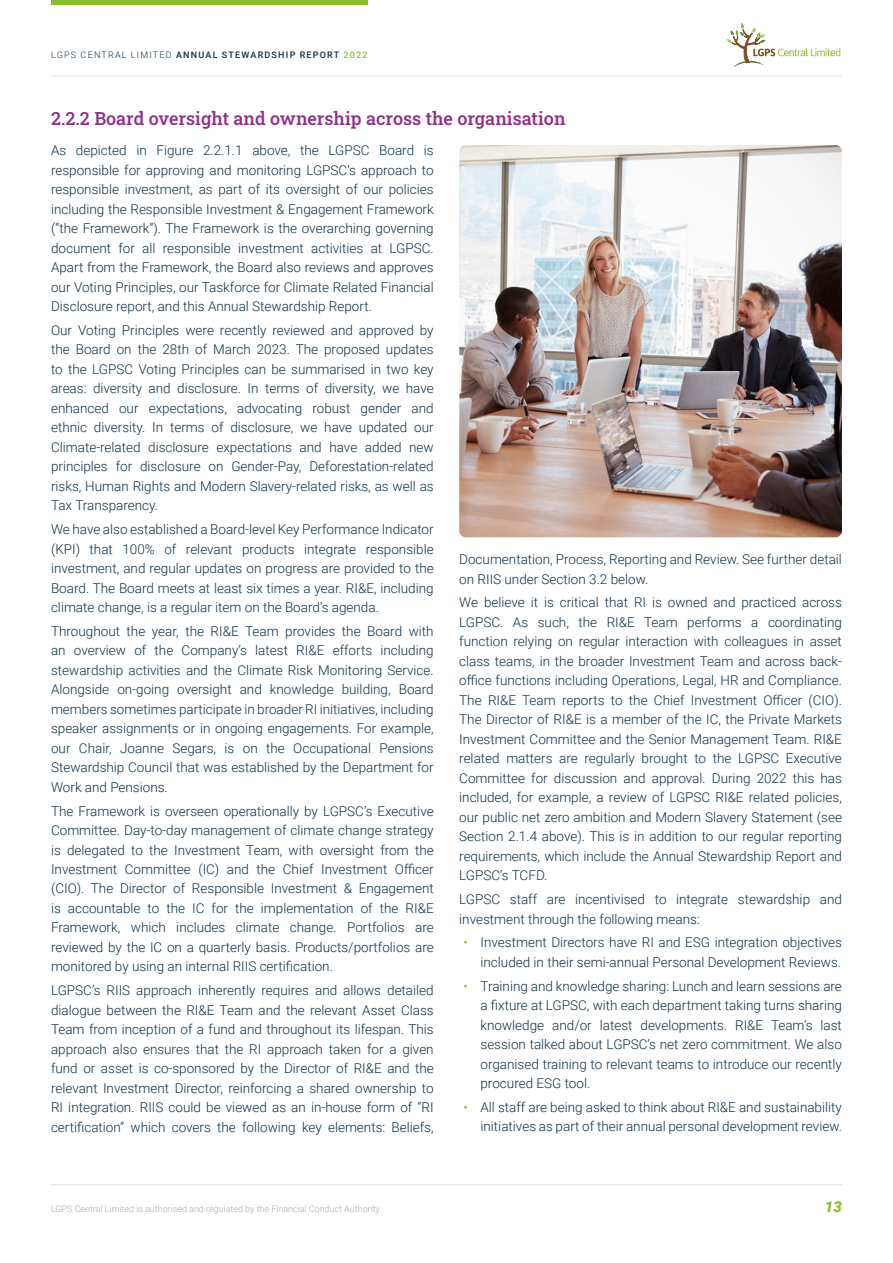
<style>
.page{position:relative;width:893px;height:1263px;background:#fff}
.page>*{position:absolute;margin:0;border:0;box-sizing:border-box;transform-origin:0 0}
.t1{font:500 18px "Roboto Slab";color:#8e2e88}
.t2{font:italic 900 15px "Roboto";color:#8bbc2b}
.t3{font:300 13.5px/19.5px "Roboto";color:#0d3047;text-align:justify}
.t4{font:300 9px "Roboto";color:#9eacb5}
.t5{font:500 9px "Roboto";letter-spacing:.135em;color:#0d3047}
.s1{font-weight:300}
.s2{color:#8bbc2b}
</style>
<div class="page">
<img style="left:459px;top:145px;width:383px;height:392px">
<hr style="left:51px;top:1184px;width:791px;height:1px;background:#dde2e5">
<hr style="left:51px;top:76px;width:791px;height:1px;background:#dde2e5">
<svg style="left:727px;top:23px;width:113px;height:44px"></svg>
<div style="left:51px;top:0;width:316px;height:5px;background:#8bbc2b"></div>
<p class="t5" style="left:51px;top:48px;width:318px"><span class="s1">LGPS CENTRAL LIMITED</span> ANNUAL STEWARDSHIP REPORT <span class="s2">2022</span></p>
<h1 class="t1" style="left:51px;top:106px;width:516px">2.2.2 Board oversight and ownership across the organisation</h1>
<p class="t3" style="left:51px;top:140px;width:384px">As depicted in Figure 2.2.1.1 above, the LGPSC Board is responsible for approving and monitoring LGPSC’s approach to responsible investment, as part of its oversight of our policies including the Responsible Investment &amp; Engagement Framework (“the Framework”). The Framework is the overarching governing document for all responsible investment activities at LGPSC.<br>Apart from the Framework, the Board also reviews and approves our Voting Principles, our Taskforce for Climate Related Financial Disclosure report, and this Annual Stewardship Report.</p>
<p class="t3" style="left:51px;top:320px;width:384px">Our Voting Principles were recently reviewed and approved by the Board on the 28th of March 2023. The proposed updates to the LGPSC Voting Principles can be summarised in two key areas: diversity and disclosure. In terms of diversity, we have enhanced our expectations, advocating robust gender and ethnic diversity. In terms of disclosure, we have updated our Climate-related disclosure expectations and have added new principles for disclosure on Gender-Pay, Deforestation-related risks, Human Rights and Modern Slavery-related risks, as well as Tax Transparency.</p>
<p class="t3" style="left:51px;top:519px;width:384px">We have also established a Board-level Key Performance Indicator (KPI) that 100% of relevant products integrate responsible investment, and regular updates on progress are provided to the Board. The Board meets at least six times a year. RI&amp;E, including climate change, is a regular item on the Board’s agenda.</p>
<p class="t3" style="left:51px;top:621px;width:384px">Throughout the year, the RI&amp;E Team provides the Board with an overview of the Company’s latest RI&amp;E efforts including stewardship activities and the Climate Risk Monitoring Service.<br>Alongside on-going oversight and knowledge building, Board members sometimes participate in broader RI initiatives, including speaker assignments or in ongoing engagements. For example, our Chair, Joanne Segars, is on the Occupational Pensions Stewardship Council that was established by the Department for Work and Pensions.</p>
<p class="t3" style="left:51px;top:800px;width:384px">The Framework is overseen operationally by LGPSC’s Executive Committee. Day-to-day management of climate change strategy is delegated to the Investment Team, with oversight from the Investment Committee (IC) and the Chief Investment Officer (CIO). The Director of Responsible Investment &amp; Engagement is accountable to the IC for the implementation of the RI&amp;E Framework, which includes climate change. Portfolios are reviewed by the IC on a quarterly basis. Products/portfolios are monitored by using an internal RIIS certification.</p>
<p class="t3" style="left:51px;top:980px;width:384px">LGPSC’s RIIS approach inherently requires and allows detailed dialogue between the RI&amp;E Team and the relevant Asset Class Team from inception of a fund and throughout its lifespan. This approach also ensures that the RI approach taken for a given fund or asset is co-sponsored by the Director of RI&amp;E and the relevant Investment Director, reinforcing a shared ownership to RI integration. RIIS could be viewed as an in-house form of “RI certification” which covers the following key elements: Beliefs,</p>
<p class="t3" style="left:459px;top:549px;width:384px">Documentation, Process, Reporting and Review. See further detail on RIIS under Section 3.2 below.</p>
<p class="t3" style="left:459px;top:592px;width:384px">We believe it is critical that RI is owned and practiced across LGPSC. As such, the RI&amp;E Team performs a coordinating function relying on regular interaction with colleagues in asset class teams, in the broader Investment Team and across back&shy;office functions including Operations, Legal, HR and Compliance.<br>The RI&amp;E Team reports to the Chief Investment Officer (CIO).<br>The Director of RI&amp;E is a member of the IC, the Private Markets Investment Committee and the Senior Management Team. RI&amp;E related matters are regularly brought to the LGPSC Executive Committee for discussion and approval. During 2022 this has included, for example, a review of LGPSC RI&amp;E related policies, our public net zero ambition and Modern Slavery Statement (see Section 2.1.4 above). This is in addition to our regular reporting requirements, which include the Annual Stewardship Report and LGPSC’s TCFD.</p>
<p class="t3" style="left:459px;top:889px;width:384px">LGPSC staff are incentivised to integrate stewardship and investment through the following means:</p>
<p class="t3" style="left:463px;top:932px;width:380px;text-align:right"><span class="s2">•</span> Investment Directors have RI and ESG integration objectives included in their semi-annual Personal Development Reviews.</p>
<p class="t3" style="left:480px;top:975px;width:363px;text-indent:-17px"><span class="s2">•</span> Training and knowledge sharing: Lunch and learn sessions are a fixture at LGPSC, with each department taking turns sharing knowledge and/or latest developments. RI&amp;E Team’s last session talked about LGPSC’s net zero commitment. We also organised training to relevant teams to introduce our recently procured ESG tool.</p>
<p class="t3" style="left:463px;top:1097px;width:380px;text-align:right"><span class="s2">•</span> All staff are being asked to think about RI&amp;E and sustainability initiatives as part of their annual personal development review.</p>
<p class="t4" style="left:51px;top:1202px;width:330px">LGPS Central Limited is authorised and regulated by the Financial Conduct Authority</p>
<p class="t2" style="left:825px;top:1196px;width:18px">13</p>
</div>
